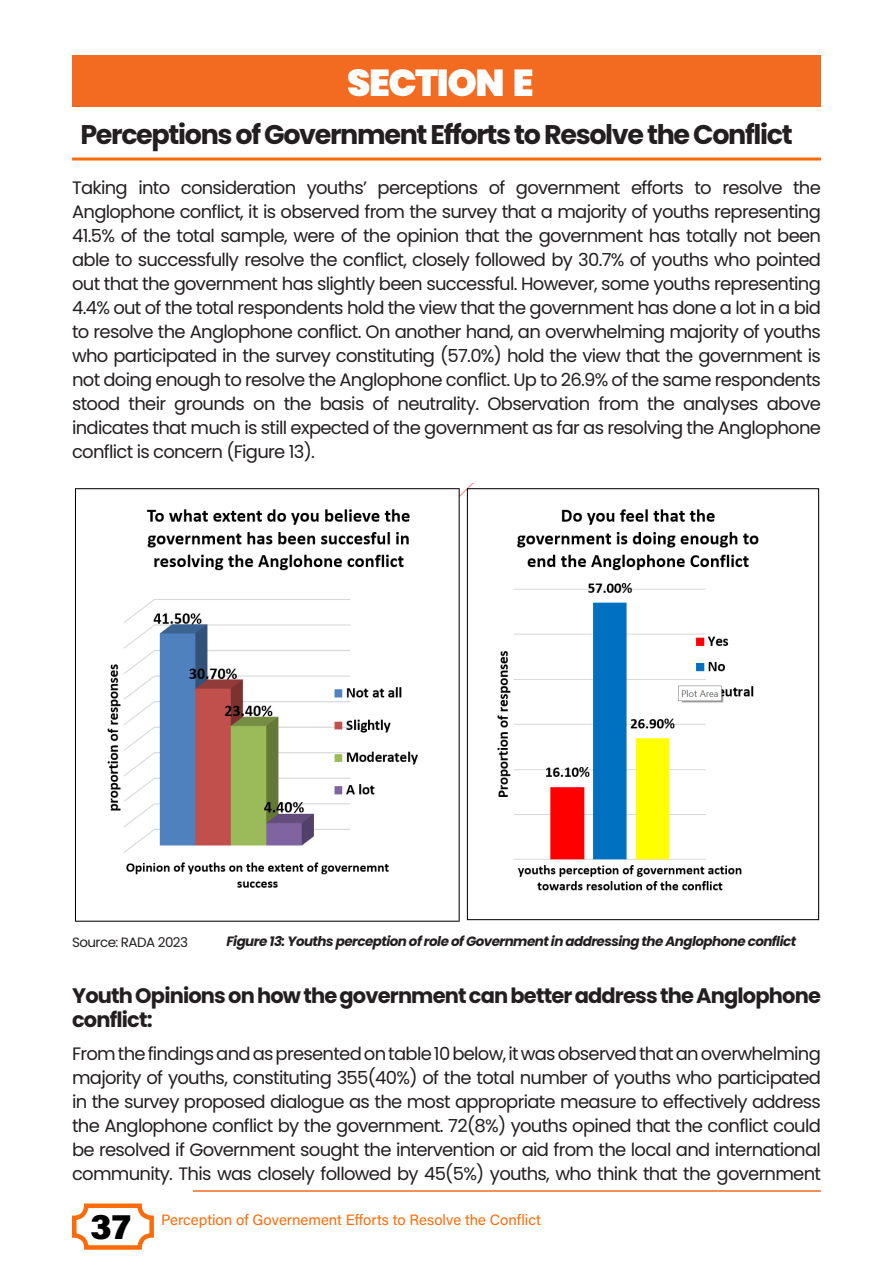
<style>
.page{position:relative;width:893px;height:1263px;background:#fff}
.page>*{position:absolute;margin:0;border:0;box-sizing:border-box;transform-origin:0 0}
.Chapter_H1__2{font:900 37.5px "Poppins";letter-spacing:-.04em;color:#fff}
.t1{font:900 36px "Acumin Pro";color:#000}
.Sections_H2{font:700 27px "Poppins";letter-spacing:-.05em;color:#231f20}
.Inner_chapter_headin{font:700 21px/24px "Poppins";letter-spacing:-.04em;color:#231f20}
.Normal_-Paragraph{font:18px/24px "Poppins";letter-spacing:-.04em;color:#231f20;text-align:justify}
.t2{font:15px "Acumin Pro";color:#fc6b0a}
.Figure_title{font:italic 700 13.5px "Poppins";letter-spacing:-.04em;color:#231f20}
.Source_of_figure{font:13.5px "Poppins";letter-spacing:-.04em;color:#231f20}
</style>
<div class="page">
<div style="left:72px;top:1203px;width:82px;height:47px;border:4px solid #fc6b0a;border-radius:12px"></div>
<hr style="left:72px;top:158px;width:749px;height:3px;background:#fc6b0a">
<div style="left:72px;top:55px;width:749px;height:52px;background:#f36a21"></div>
<hr style="left:193px;top:1190px;width:628px;height:2px;background:#f36a21">
<img style="left:75px;top:484px;width:745px;height:438px">
<p class="Chapter_H1__2" style="left:347px;top:62px;width:188px">SECTION E</p>
<p class="Sections_H2" style="left:80px;top:119px;width:714px">Perceptions of Government Efforts to Resolve the Conflict</p>
<p class="Normal_-Paragraph" style="left:72px;top:176px;width:750px">Taking into consideration youths’ perceptions of government efforts to resolve the Anglophone conflict, it is observed from the survey that a majority of youths representing 41.5% of the total sample, were of the opinion that the government has totally not been able to successfully resolve the conflict, closely followed by 30.7% of youths who pointed out that the government has slightly been successful. However, some youths representing 4.4% out of the total respondents hold the view that the government has done a lot in a bid to resolve the Anglophone conflict. On another hand, an overwhelming majority of youths who participated in the survey constituting (57.0%) hold the view that the government is not doing enough to resolve the Anglophone conflict. Up to 26.9% of the same respondents stood their grounds on the basis of neutrality. Observation from the analyses above indicates that much is still expected of the government as far as resolving the Anglophone conflict is concern (Figure 13).</p>
<p class="Source_of_figure" style="left:72px;top:935px;width:118px">Source: RADA 2023</p>
<p class="Figure_title" style="left:226px;top:933px;width:571px">Figure 13: Youths perception of role of Government in addressing the Anglophone conflict</p>
<p class="Inner_chapter_headin" style="left:72px;top:984px;width:750px">Youth Opinions on how the government can better address the Anglophone conflict:</p>
<p class="Normal_-Paragraph" style="left:72px;top:1042px;width:750px">From the findings and as presented on table 10 below, it was observed that an overwhelming majority of youths, constituting 355(40%) of the total number of youths who participated in the survey proposed dialogue as the most appropriate measure to effectively address the Anglophone conflict by the government. 72(8%) youths opined that the conflict could be resolved if Government sought the intervention or aid from the local and international community. This was closely followed by 45(5%) youths, who think that the government</p>
<h2 class="t1" style="left:91px;top:1201px;width:42px">37</h2>
<p class="t2" style="left:161px;top:1209px;width:381px">Perception of Governement Efforts to Resolve the Conflict</p>
</div>
